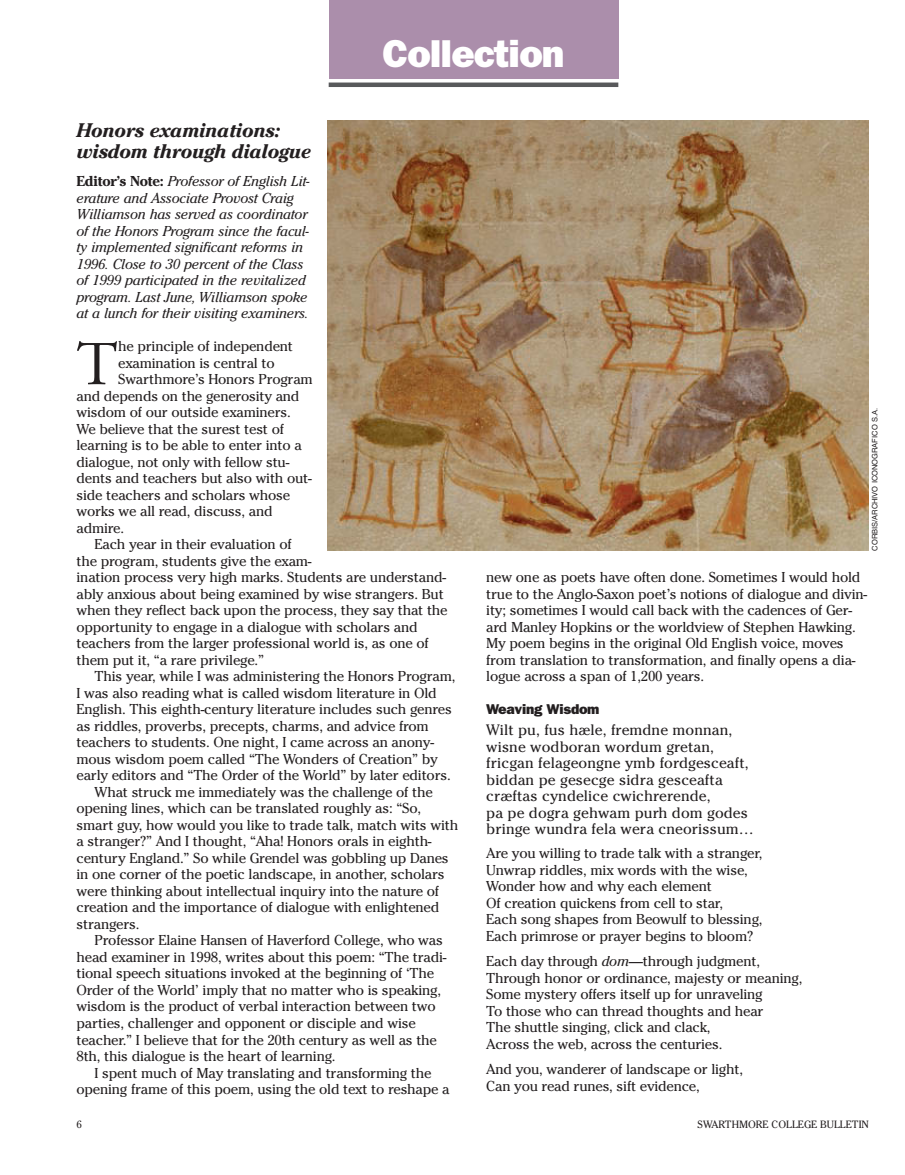
<style>
.page{position:relative;width:905px;height:1175px;background:#fff}
.page>*{position:absolute;margin:0;border:0;box-sizing:border-box;transform-origin:0 0}
.t1{font:62.25px "Adobe Garamond Pro";color:#231f20}
.t2{font:800 39px "Franklin Gothic";letter-spacing:-.025em;color:#fff}
.t3{font:italic 700 19.5px/21px "Cheltenham";letter-spacing:-.025em;color:#231f20}
.t4{font:15px/16.5px "Cheltenham";letter-spacing:.005em;color:#231f20}
.t5{font:14.25px/16.5px "Cheltenham";letter-spacing:-.015em;color:#231f20}
.t6{font:italic 14.25px/16.5px "Cheltenham";letter-spacing:-.015em;color:#231f20}
.t7{font:800 14.25px "Franklin Gothic";letter-spacing:-.02em;color:#231f20}
.t8{font:10.5px "Cheltenham";color:#231f20}
.t9{font:7.5px "Helvetica";color:#231f20}
.s1{font-weight:700;font-style:normal}
.s2{font-style:italic}
</style>
<div class="page">
<img style="left:327px;top:120px;width:541px;height:430px">
<div style="left:328px;top:0;width:290px;height:79px;background:#ab8eab"></div>
<div style="left:328px;top:82px;width:290px;height:5px;background:#58595b"></div>
<h2 class="t2" style="left:382px;top:30px;width:183px">Collection</h2>
<h3 class="t3" style="left:76px;top:120px;width:236px">Honors examinations: wisdom through dialogue</h3>
<p class="t6" style="left:76px;top:173px;width:234px"><span class="s1">Editor’s Note:</span> Professor of English Lit&shy;erature and Associate Provost Craig Williamson has served as coordinator of the Honors Program since the facul&shy;ty implemented significant reforms in 1996. Close to 30 percent of the Class of 1999 participated in the revitalized program. Last June, Williamson spoke at a lunch for their visiting examiners.</p>
<h1 class="t1" style="left:76px;top:327px;width:43px">T</h1>
<p class="t5" style="left:118px;top:338px;width:176px">he principle of independent</p>
<p class="t5" style="left:118px;top:354px;width:158px">examination is central to</p>
<p class="t5" style="left:118px;top:371px;width:196px">Swarthmore’s Honors Program</p>
<p class="t5" style="left:77px;top:387px;width:224px">and depends on the generosity and</p>
<p class="t5" style="left:77px;top:404px;width:216px">wisdom of our outside examiners.</p>
<p class="t5" style="left:77px;top:420px;width:209px">We believe that the surest test of</p>
<p class="t5" style="left:77px;top:437px;width:227px">learning is to be able to enter into a</p>
<p class="t5" style="left:77px;top:453px;width:214px">dialogue, not only with fellow stu-</p>
<p class="t5" style="left:77px;top:470px;width:237px">dents and teachers but also with out-</p>
<p class="t5" style="left:77px;top:486px;width:215px">side teachers and scholars whose</p>
<p class="t5" style="left:77px;top:503px;width:197px">works we all read, discuss, and</p>
<p class="t5" style="left:77px;top:519px;width:49px">admire.</p>
<p class="t5" style="left:94px;top:536px;width:199px">Each year in their evaluation of</p>
<p class="t5" style="left:77px;top:552px;width:237px">the program, students give the exam-</p>
<p class="t5" style="left:77px;top:569px;width:371px">ination process very high marks. Students are understand-</p>
<p class="t5" style="left:77px;top:585px;width:369px">ably anxious about being examined by wise strangers. But</p>
<p class="t5" style="left:77px;top:602px;width:372px">when they reflect back upon the process, they say that the</p>
<p class="t5" style="left:77px;top:618px;width:342px">opportunity to engage in a dialogue with scholars and</p>
<p class="t5" style="left:77px;top:635px;width:354px">teachers from the larger professional world is, as one of</p>
<p class="t5" style="left:77px;top:651px;width:189px">them put it, “a rare privilege.”</p>
<p class="t5" style="left:94px;top:668px;width:362px">This year, while I was administering the Honors Program,</p>
<p class="t5" style="left:77px;top:684px;width:362px">I was also reading what is called wisdom literature in Old</p>
<p class="t5" style="left:77px;top:701px;width:377px">English. This eighth-century literature includes such genres</p>
<p class="t5" style="left:77px;top:717px;width:354px">as riddles, proverbs, precepts, charms, and advice from</p>
<p class="t5" style="left:77px;top:734px;width:359px">teachers to students. One night, I came across an anony-</p>
<p class="t5" style="left:77px;top:750px;width:363px">mous wisdom poem called “The Wonders of Creation” by</p>
<p class="t5" style="left:77px;top:767px;width:376px">early editors and “The Order of the World” by later editors.</p>
<p class="t5" style="left:94px;top:783px;width:340px">What struck me immediately was the challenge of the</p>
<p class="t5" style="left:77px;top:800px;width:346px">opening lines, which can be translated roughly as: “So,</p>
<p class="t5" style="left:77px;top:816px;width:383px">smart guy, how would you like to trade talk, match wits with</p>
<p class="t5" style="left:77px;top:833px;width:356px">a stranger?” And I thought, “Aha! Honors orals in eighth-</p>
<p class="t5" style="left:77px;top:849px;width:374px">century England.” So while Grendel was gobbling up Danes</p>
<p class="t5" style="left:77px;top:866px;width:369px">in one corner of the poetic landscape, in another, scholars</p>
<p class="t5" style="left:77px;top:882px;width:364px">were thinking about intellectual inquiry into the nature of</p>
<p class="t5" style="left:77px;top:899px;width:364px">creation and the importance of dialogue with enlightened</p>
<p class="t5" style="left:77px;top:915px;width:64px">strangers.</p>
<p class="t5" style="left:94px;top:932px;width:350px">Professor Elaine Hansen of Haverford College, who was</p>
<p class="t5" style="left:77px;top:948px;width:371px">head examiner in 1998, writes about this poem: “The tradi-</p>
<p class="t5" style="left:77px;top:965px;width:359px">tional speech situations invoked at the beginning of ‘The</p>
<p class="t5" style="left:77px;top:981px;width:366px">Order of the World’ imply that no matter who is speaking,</p>
<p class="t5" style="left:77px;top:998px;width:360px">wisdom is the product of verbal interaction between two</p>
<p class="t5" style="left:77px;top:1014px;width:341px">parties, challenger and opponent or disciple and wise</p>
<p class="t5" style="left:77px;top:1031px;width:362px">teacher.” I believe that for the 20th century as well as the</p>
<p class="t5" style="left:77px;top:1047px;width:260px">8th, this dialogue is the heart of learning.</p>
<p class="t5" style="left:94px;top:1064px;width:338px">I spent much of May translating and transforming the</p>
<p class="t5" style="left:77px;top:1080px;width:374px">opening frame of this poem, using the old text to reshape a</p>
<p class="t9" style="left:868px;top:550px;width:144px;rotate:-90deg">CORBIS/ARCHIVO ICONOGRAFICO S.A.</p>
<p class="t5" style="left:486px;top:569px;width:382px">new one as poets have often done. Sometimes I would hold true to the Anglo-Saxon poet’s notions of dialogue and divin&shy;ity; sometimes I would call back with the cadences of Ger&shy;ard Manley Hopkins or the worldview of Stephen Hawking.<br>My poem begins in the original Old English voice, moves from translation to transformation, and finally opens a dia&shy;logue across a span of 1,200 years.</p>
<p class="t7" style="left:486px;top:701px;width:115px">Weaving Wisdom</p>
<p class="t4" style="left:486px;top:722px;width:269px">Wilt pu, fus hæle, fremdne monnan, wisne wodboran wordum gretan, fricgan felageongne ymb fordgesceaft, biddan pe gesecge sidra gesceafta cræftas cyndelice cwichrerende,<br>pa pe dogra gehwam purh dom godes bringe wundra fela wera cneorissum…</p>
<p class="t5" style="left:486px;top:845px;width:278px">Are you willing to trade talk with a stranger, Unwrap riddles, mix words with the wise, Wonder how and why each element<br>Of creation quickens from cell to star,<br>Each song shapes from Beowulf to blessing, Each primrose or prayer begins to bloom?</p>
<p class="t5" style="left:486px;top:953px;width:317px">Each day through <span class="s2">dom</span>—through judgment, Through honor or ordinance, majesty or meaning, Some mystery offers itself up for unraveling<br>To those who can thread thoughts and hear<br>The shuttle singing, click and clack,<br>Across the web, across the centuries.</p>
<p class="t5" style="left:486px;top:1061px;width:258px">And you, wanderer of landscape or light,<br>Can you read runes, sift evidence,</p>
<p class="t8" style="left:76px;top:1118px;width:7px">6</p>
<p class="t8" style="left:697px;top:1118px;width:173px">SWARTHMORE COLLEGE BULLETIN</p>
</div>
